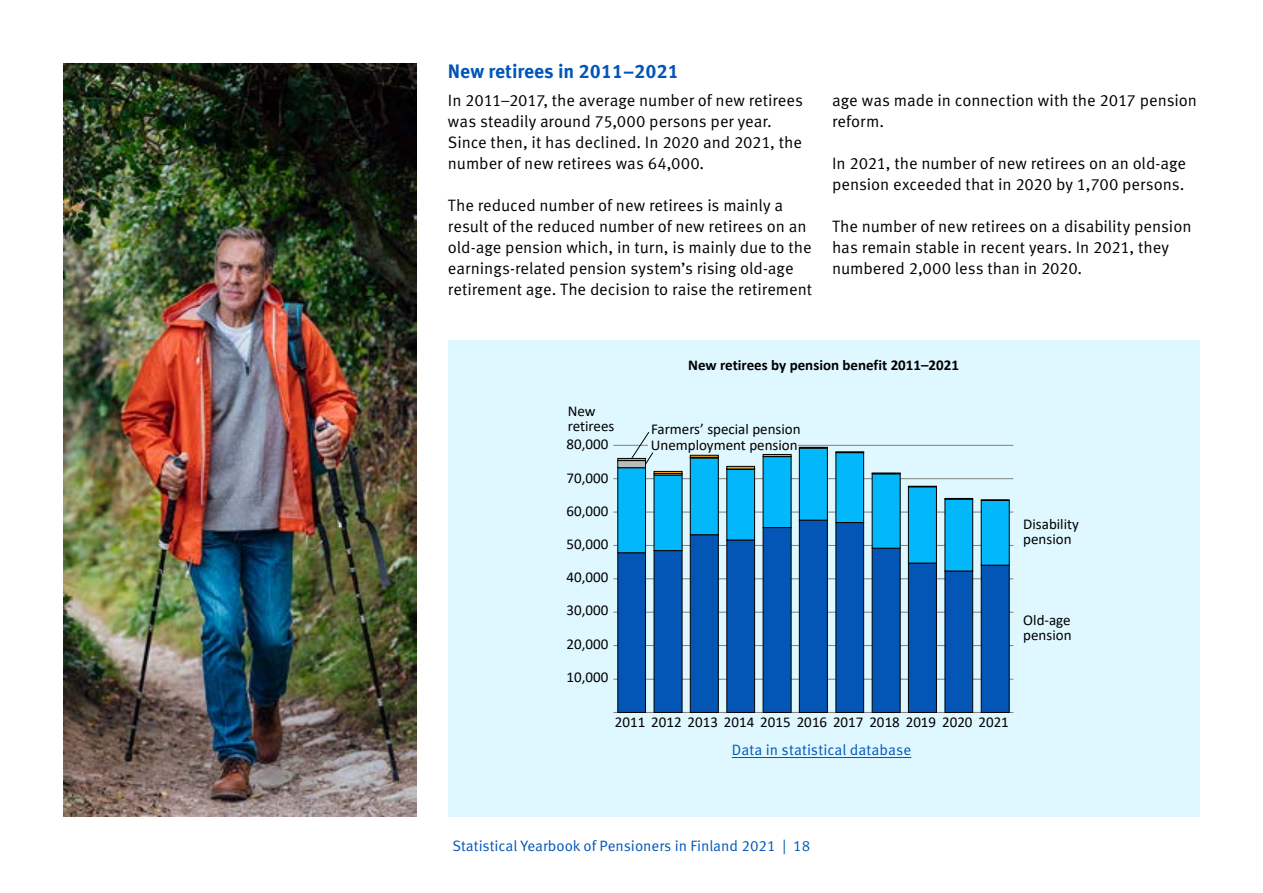
<style>
.page{position:relative;width:1263px;height:893px;background:#fff}
.page>*{position:absolute;margin:0;border:0;box-sizing:border-box;transform-origin:0 0}
._1__otsikko_21{font:700 19.5px "Meta Pro";color:#0055b9}
.Leipä_21{font:16.5px/21px "Meta Pro Norm";letter-spacing:-.005em;color:#000}
.t1{font:15px/15px "Calibri";color:#000}
.Graafilinkki_21{font:15px "Meta Pro Norm";color:#0055b9}
.Graafiotsikko_21{font:700 15px "Calibri";color:#000}
</style>
<div class="page">
<div style="left:448px;top:340px;width:751px;height:476px;background:#dff8ff"></div>
<hr style="left:613px;top:712px;width:400px;height:1px;background:#808080">
<hr style="left:613px;top:445px;width:400px;height:1px;background:#808080">
<hr style="left:613px;top:478px;width:400px;height:1px;background:#808080">
<hr style="left:613px;top:512px;width:400px;height:1px;background:#808080">
<hr style="left:613px;top:545px;width:400px;height:1px;background:#808080">
<hr style="left:613px;top:578px;width:400px;height:1px;background:#808080">
<hr style="left:613px;top:612px;width:400px;height:1px;background:#808080">
<hr style="left:613px;top:645px;width:400px;height:1px;background:#808080">
<hr style="left:613px;top:679px;width:400px;height:1px;background:#808080">
<svg style="left:617px;top:572px;width:393px;height:141px"></svg>
<svg style="left:617px;top:447px;width:393px;height:125px"></svg>
<div style="left:763px;top:454px;width:28px;height:3px;border:1px solid #000"></div>
<svg style="left:799px;top:447px;width:29px;height:1px"></svg>
<div style="left:835px;top:451px;width:29px;height:2px;border:1px solid #000"></div>
<svg style="left:872px;top:473px;width:28px;height:1px"></svg>
<svg style="left:908px;top:486px;width:29px;height:1px"></svg>
<div style="left:944px;top:498px;width:29px;height:2px;border:1px solid #000"></div>
<svg style="left:981px;top:500px;width:29px;height:1px"></svg>
<div style="left:648px;top:442px;width:150px;height:6px;background:#e6f8fe"></div>
<svg style="left:617px;top:432px;width:138px;height:44px"></svg>
<hr style="left:732px;top:757px;width:179px;height:1px;background:#0055b9">
<img style="left:64px;top:64px;width:353px;height:752px">
<h1 class="_1__otsikko_21" style="left:448px;top:56px;width:233px">New retirees in 2011–2021</h1>
<p class="Leipä_21" style="left:448px;top:89px;width:357px">In 2011–2017, the average number of new retirees was steadily around 75,000 persons per year.<br>Since then, it has declined. In 2020 and 2021, the number of new retirees was 64,000.</p>
<p class="Leipä_21" style="left:448px;top:194px;width:366px">The reduced number of new retirees is mainly a result of the reduced number of new retirees on an old-age pension which, in turn, is mainly due to the earnings-related pension system’s rising old-age retirement age. The decision to raise the retirement</p>
<p class="Leipä_21" style="left:832px;top:89px;width:366px">age was made in connection with the 2017 pension reform.</p>
<p class="Leipä_21" style="left:832px;top:152px;width:356px">In 2021, the number of new retirees on an old-age pension exceeded that in 2020 by 1,700 persons.</p>
<p class="Leipä_21" style="left:832px;top:215px;width:361px">The number of new retirees on a disability pension has remain stable in recent years. In 2021, they numbered 2,000 less than in 2020.</p>
<p class="t1" style="left:568px;top:403px;width:48px">New retirees</p>
<p class="t1" style="left:566px;top:436px;width:43px">80,000</p>
<p class="t1" style="left:566px;top:470px;width:43px">70,000</p>
<p class="t1" style="left:566px;top:503px;width:43px">60,000</p>
<p class="t1" style="left:566px;top:536px;width:43px">50,000</p>
<p class="t1" style="left:566px;top:569px;width:43px">40,000</p>
<p class="t1" style="left:566px;top:603px;width:43px">30,000</p>
<p class="t1" style="left:566px;top:636px;width:43px">20,000</p>
<p class="t1" style="left:566px;top:669px;width:43px">10,000</p>
<p class="Graafiotsikko_21" style="left:688px;top:354px;width:272px">New retirees by pension benefit 2011–2021</p>
<p class="t1" style="left:651px;top:421px;width:151px;line-height:15.8px">Farmers’ special pension<br>Unemployment pension</p>
<p class="t1" style="left:615px;top:714px;width:395px">2011 2012 2013 2014 2015 2016 2017 2018 2019 2020 2021</p>
<p class="Graafilinkki_21" style="left:732px;top:738px;width:181px">Data in statistical database</p>
<p class="t1" style="left:1023px;top:516px;width:57px">Disability pension</p>
<p class="t1" style="left:1023px;top:612px;width:50px">Old-age pension</p>
<p class="Graafilinkki_21" style="left:453px;top:834px;width:359px">Statistical Yearbook of Pensioners in Finland 2021 | 18</p>
</div>
